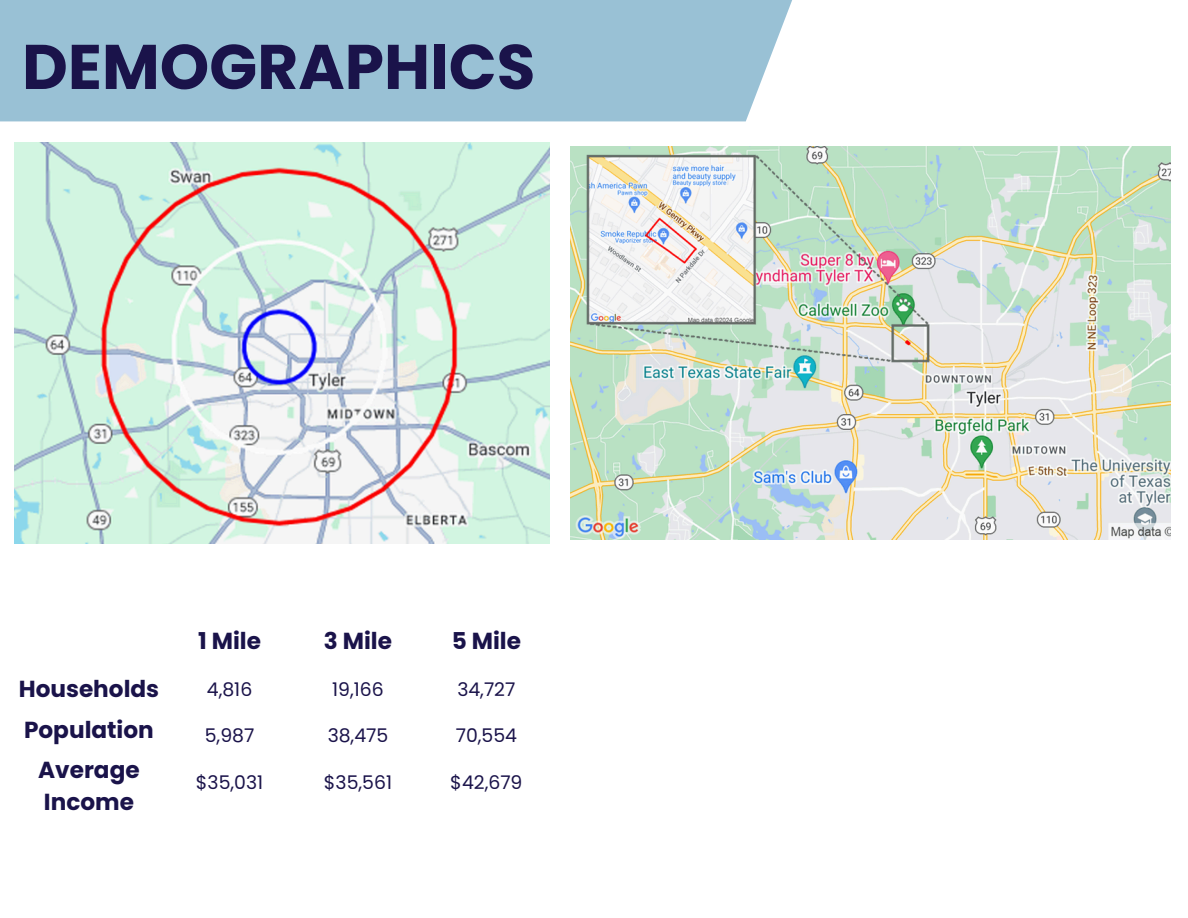
<style>
.page{position:relative;width:1188px;height:918px;background:#fff}
.page>*{position:absolute;margin:0;border:0;box-sizing:border-box;transform-origin:0 0}
.t1{font:700 63px "Poppins";color:#1a134a}
.t2{font:700 23.25px/32px "Poppins";color:#1a134a}
.t3{font:18.75px "Poppins";color:#1a134a}
</style>
<div class="page">
<div style="left:0;top:0;width:792px;height:121px;background:#99c1d5"></div>
<img style="left:14px;top:142px;width:536px;height:402px">
<img style="left:570px;top:147px;width:601px;height:392px">
<p class="t1" style="left:22px;top:23px;width:515px">DEMOGRAPHICS</p>
<h2 class="t2" style="left:19px;top:673px;width:142px">Households</h2>
<h2 class="t2" style="left:24px;top:714px;width:131px">Population</h2>
<p class="t2" style="left:38px;top:754px;width:103px">Average<br>Income</p>
<p class="t2" style="left:198px;top:625px;width:64px">1 Mile</p>
<h2 class="t2" style="left:324px;top:625px;width:70px">3 Mile</h2>
<h2 class="t2" style="left:452px;top:625px;width:71px">5 Mile</h2>
<p class="t3" style="left:207px;top:676px;width:47px">4,816</p>
<p class="t3" style="left:205px;top:723px;width:51px">5,987</p>
<h2 class="t3" style="left:196px;top:769px;width:69px">$35,031</h2>
<p class="t3" style="left:332px;top:676px;width:53px">19,166</p>
<h2 class="t3" style="left:457px;top:676px;width:60px">34,727</h2>
<p class="t3" style="left:456px;top:723px;width:63px">70,554</p>
<p class="t3" style="left:450px;top:769px;width:74px">$42,679</p>
<p class="t3" style="left:328px;top:723px;width:62px">38,475</p>
<p class="t3" style="left:324px;top:769px;width:70px">$35,561</p>
</div>
